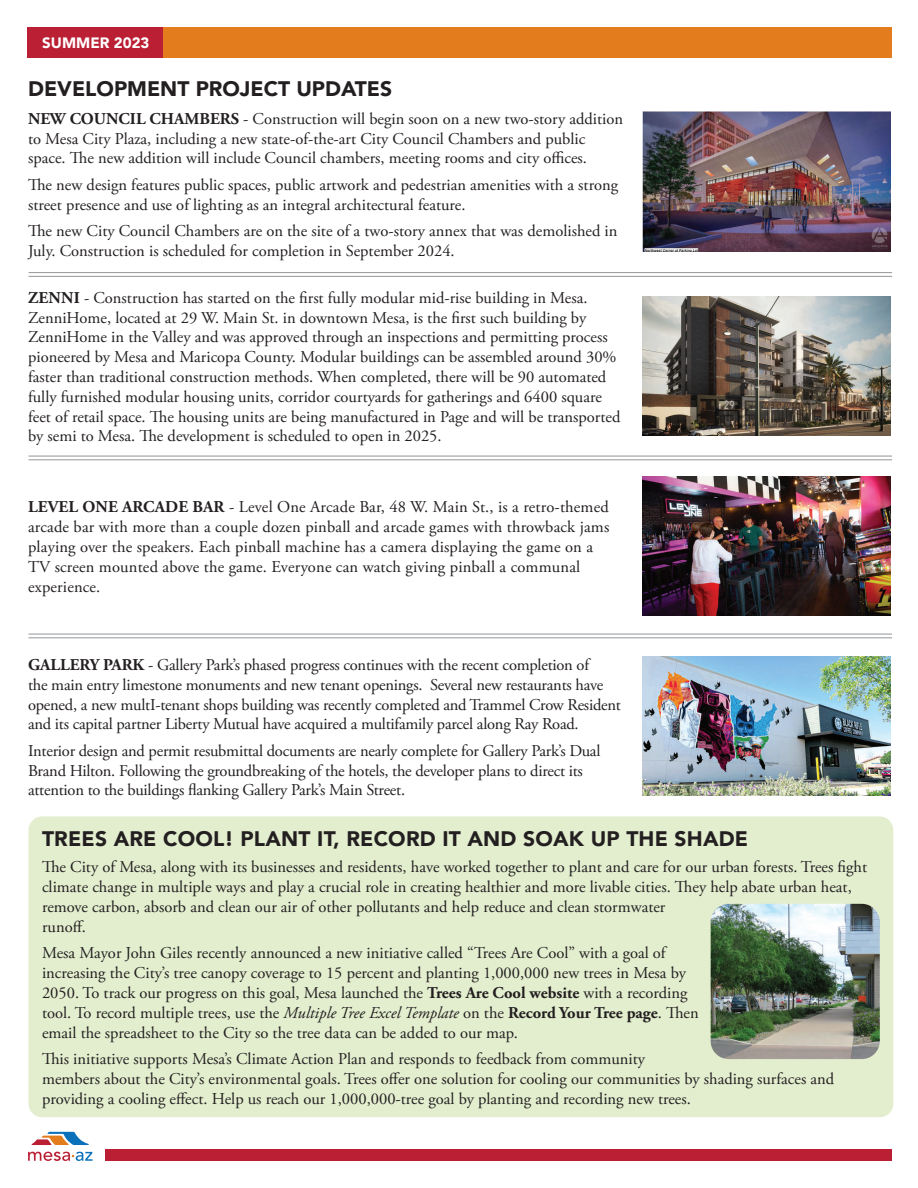
<style>
.page{position:relative;width:918px;height:1188px;background:#fff}
.page>*{position:absolute;margin:0;border:0;box-sizing:border-box;transform-origin:0 0}
.t1{font:900 21px "Avenir LT";letter-spacing:.01em;color:#231f20}
.t2{font:16.5px/19.8px "Adobe Garamond Pro";color:#231f20}
.t3{font:900 15px "Avenir LT";color:#fff}
.s1{font-weight:700}
.s2{font-style:italic}
</style>
<div class="page">
<div style="left:163px;top:27px;width:729px;height:31px;background:#e37c1c"></div>
<div style="left:27px;top:27px;width:136px;height:31px;background:#ba1f33"></div>
<div style="left:105px;top:1149px;width:787px;height:12px;background:#ba1f33"></div>
<svg style="left:32px;top:1132px;width:57px;height:13px"></svg>
<svg style="left:28px;top:1152px;width:65px;height:9px"></svg>
<hr style="left:29px;top:272px;width:863px;height:1px;background:#939598">
<hr style="left:29px;top:276px;width:863px;height:1px;background:#939598">
<hr style="left:29px;top:456px;width:863px;height:1px;background:#939598">
<hr style="left:29px;top:459px;width:863px;height:1px;background:#939598">
<hr style="left:29px;top:634px;width:863px;height:1px;background:#939598">
<hr style="left:29px;top:637px;width:863px;height:1px;background:#939598">
<img style="left:643px;top:476px;width:248px;height:140px">
<img style="left:643px;top:656px;width:248px;height:139px">
<img style="left:643px;top:112px;width:248px;height:139px">
<img style="left:643px;top:297px;width:248px;height:139px">
<div style="left:29px;top:816px;width:864px;height:301px;background:#e3eecf;border-radius:14px"></div>
<img style="left:711px;top:904px;width:169px;height:155px">
<p class="t3" style="left:42px;top:34px;width:109px">SUMMER 2023</p>
<p class="t1" style="left:28px;top:76px;width:365px">DEVELOPMENT PROJECT UPDATES</p>
<p class="t2" style="left:28px;top:109px;width:597px"><span class="s1">NEW COUNCIL CHAMBERS</span> - Construction will begin soon on a new two-story addition to Mesa City Plaza, including a new state-of-the-art City Council Chambers and public space. The new addition will include Council chambers, meeting rooms and city offices.</p>
<p class="t2" style="left:28px;top:175px;width:592px">The new design features public spaces, public artwork and pedestrian amenities with a strong street presence and use of lighting as an integral architectural feature.</p>
<p class="t2" style="left:28px;top:222px;width:591px">The new City Council Chambers are on the site of a two-story annex that was demolished in<br>July. Construction is scheduled for completion in September 2024.</p>
<p class="t2" style="left:28px;top:288px;width:594px"><span class="s1">ZENNI</span> - Construction has started on the first fully modular mid-rise building in Mesa.<br>ZenniHome, located at 29 W. Main St. in downtown Mesa, is the first such building by ZenniHome in the Valley and was approved through an inspections and permitting process pioneered by Mesa and Maricopa County. Modular buildings can be assembled around 30% faster than traditional construction methods. When completed, there will be 90 automated fully furnished modular housing units, corridor courtyards for gatherings and 6400 square feet of retail space. The housing units are being manufactured in Page and will be transported by semi to Mesa. The development is scheduled to open in 2025.</p>
<p class="t2" style="left:28px;top:498px;width:583px"><span class="s1">LEVEL ONE ARCADE BAR</span> - Level One Arcade Bar, 48 W. Main St., is a retro-themed arcade bar with more than a couple dozen pinball and arcade games with throwback jams playing over the speakers. Each pinball machine has a camera displaying the game on a TV screen mounted above the game. Everyone can watch giving pinball a communal experience.</p>
<p class="t2" style="left:28px;top:655px;width:594px"><span class="s1">GALLERY PARK</span> - Gallery Park’s phased progress continues with the recent completion of<br>the main entry limestone monuments and new tenant openings. Several new restaurants have opened, a new multI-tenant shops building was recently completed and Trammel Crow Resident and its capital partner Liberty Mutual have acquired a multifamily parcel along Ray Road.</p>
<p class="t2" style="left:28px;top:741px;width:574px">Interior design and permit resubmittal documents are nearly complete for Gallery Park’s Dual<br>Brand Hilton. Following the groundbreaking of the hotels, the developer plans to direct its attention to the buildings flanking Gallery Park’s Main Street.</p>
<p class="t1" style="left:42px;top:826px;width:708px">TREES ARE COOL! PLANT IT, RECORD IT AND SOAK UP THE SHADE</p>
<p class="t2" style="left:42px;top:858px;width:827px">The City of Mesa, along with its businesses and residents, have worked together to plant and care for our urban forests. Trees fight climate change in multiple ways and play a crucial role in creating healthier and more livable cities. They help abate urban heat, remove carbon, absorb and clean our air of other pollutants and help reduce and clean stormwater<br>runoff.</p>
<p class="t2" style="left:42px;top:944px;width:658px">Mesa Mayor John Giles recently announced a new initiative called “Trees Are Cool” with a goal of increasing the City’s tree canopy coverage to 15 percent and planting 1,000,000 new trees in Mesa by 2050. To track our progress on this goal, Mesa launched the <span class="s1">Trees Are Cool website</span> with a recording tool. To record multiple trees, use the <span class="s2">Multiple Tree Excel Template</span> on the <span class="s1">Record Your Tree page</span>. Then email the spreadsheet to the City so the tree data can be added to our map.</p>
<p class="t2" style="left:42px;top:1050px;width:794px">This initiative supports Mesa’s Climate Action Plan and responds to feedback from community<br>members about the City’s environmental goals. Trees offer one solution for cooling our communities by shading surfaces and providing a cooling effect. Help us reach our 1,000,000-tree goal by planting and recording new trees.</p>
</div>
